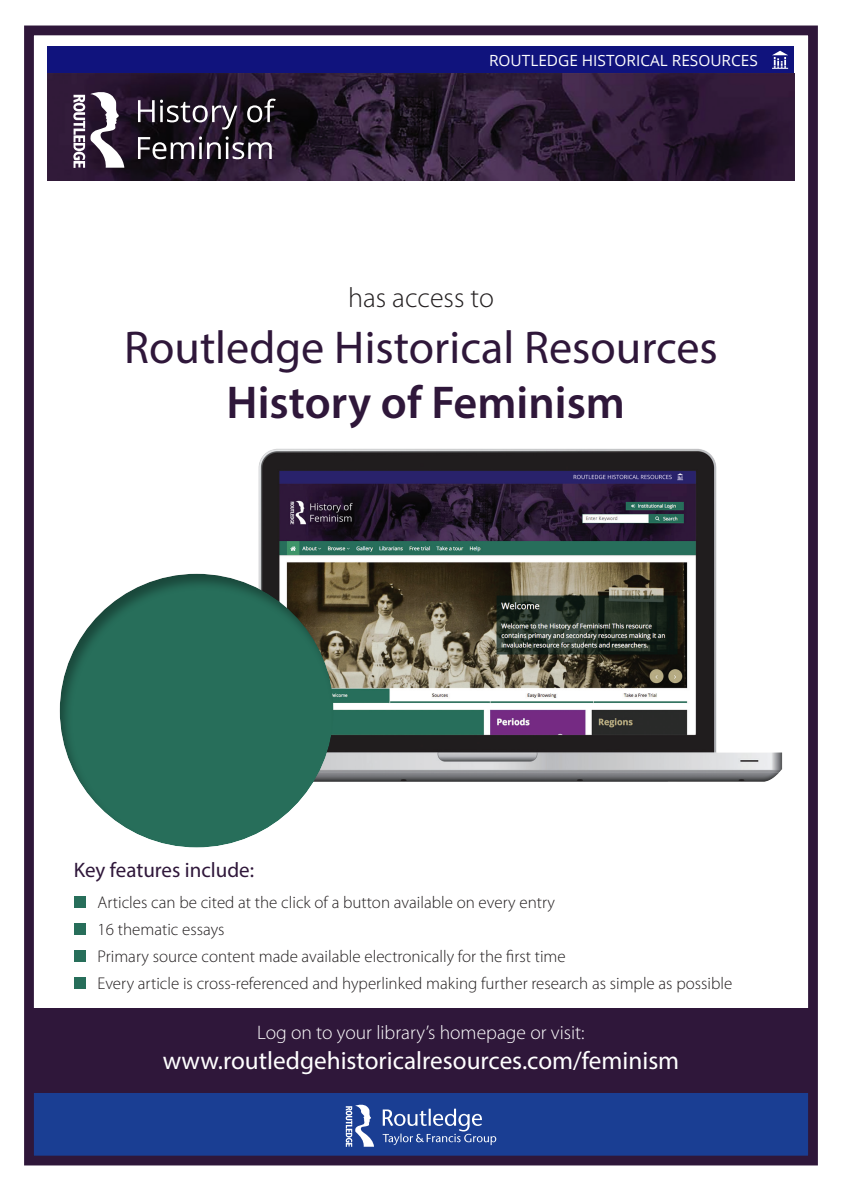
<style>
.page{position:relative;width:842px;height:1191px;background:#fff}
.page>*{position:absolute;margin:0;border:0;box-sizing:border-box;transform-origin:0 0}
.t1{font:46.2px/55.4px "Myriad Pro";color:#2f173a;text-align:center}
.t2{font:300 28px "Myriad Pro";color:#231f20}
.t3{font:25.2px "Myriad Pro";color:#fff}
.t4{font:21px "Myriad Pro";color:#2f173a}
.t5{font:300 19.6px "Myriad Pro";color:#fff}
.t6{font:300 17px "Myriad Pro";color:#231f20}
.t7{font:15.4px "Open Sans";color:#fff}
.s1{font-weight:600}
</style>
<div class="page">
<div style="left:28px;top:1092px;width:783px;height:65px;background:#1a3e93"></div>
<div style="left:28px;top:1008px;width:783px;height:84px;background:#2f173a"></div>
<div style="left:24px;top:26px;width:794px;height:1139px;border:10px solid #2f173a"></div>
<svg style="left:346px;top:1104px;width:150px;height:42px"></svg>
<div style="left:74px;top:896px;width:12px;height:12px;background:#276e5a"></div>
<div style="left:74px;top:923px;width:12px;height:12px;background:#276e5a"></div>
<div style="left:74px;top:950px;width:12px;height:12px;background:#276e5a"></div>
<div style="left:74px;top:977px;width:12px;height:12px;background:#276e5a"></div>
<img style="left:190px;top:448px;width:593px;height:334px">
<div style="left:59px;top:574px;width:276px;height:274px;background:#231f20;opacity:.4"></div>
<img style="left:48px;top:73px;width:746px;height:107px">
<div style="left:48px;top:46px;width:746px;height:27px;background:#10137d"></div>
<svg style="left:772px;top:51px;width:16px;height:18px"></svg>
<svg style="left:73px;top:92px;width:51px;height:76px"></svg>
<svg style="left:138px;top:100px;width:99px;height:29px;background:#4b434e"></svg>
<svg style="left:247px;top:99px;width:29px;height:23px"></svg>
<svg style="left:138px;top:136px;width:134px;height:23px"></svg>
<p class="t7" style="left:489px;top:50px;width:270px">ROUTLEDGE HISTORICAL RESOURCES</p>
<p class="t2" style="left:348px;top:282px;width:147px">has access to</p>
<p class="t1" style="left:124px;top:319px;width:595px">Routledge Historical Resources<br><span class="s1">History of Feminism</span></p>
<p class="t4" style="left:74px;top:857px;width:182px">Key features include:</p>
<p class="t6" style="left:98px;top:893px;width:459px">Articles can be cited at the click of a button available on every entry</p>
<p class="t6" style="left:98px;top:920px;width:129px">16 thematic essays</p>
<p class="t6" style="left:98px;top:947px;width:470px">Primary source content made available electronically for the first time</p>
<p class="t6" style="left:98px;top:974px;width:636px">Every article is cross-referenced and hyperlinked making further research as simple as possible</p>
<p class="t5" style="left:257px;top:1021px;width:329px">Log on to your library’s homepage or visit:</p>
<p class="t3" style="left:163px;top:1045px;width:518px">www.routledgehistoricalresources.com/feminism</p>
</div>
